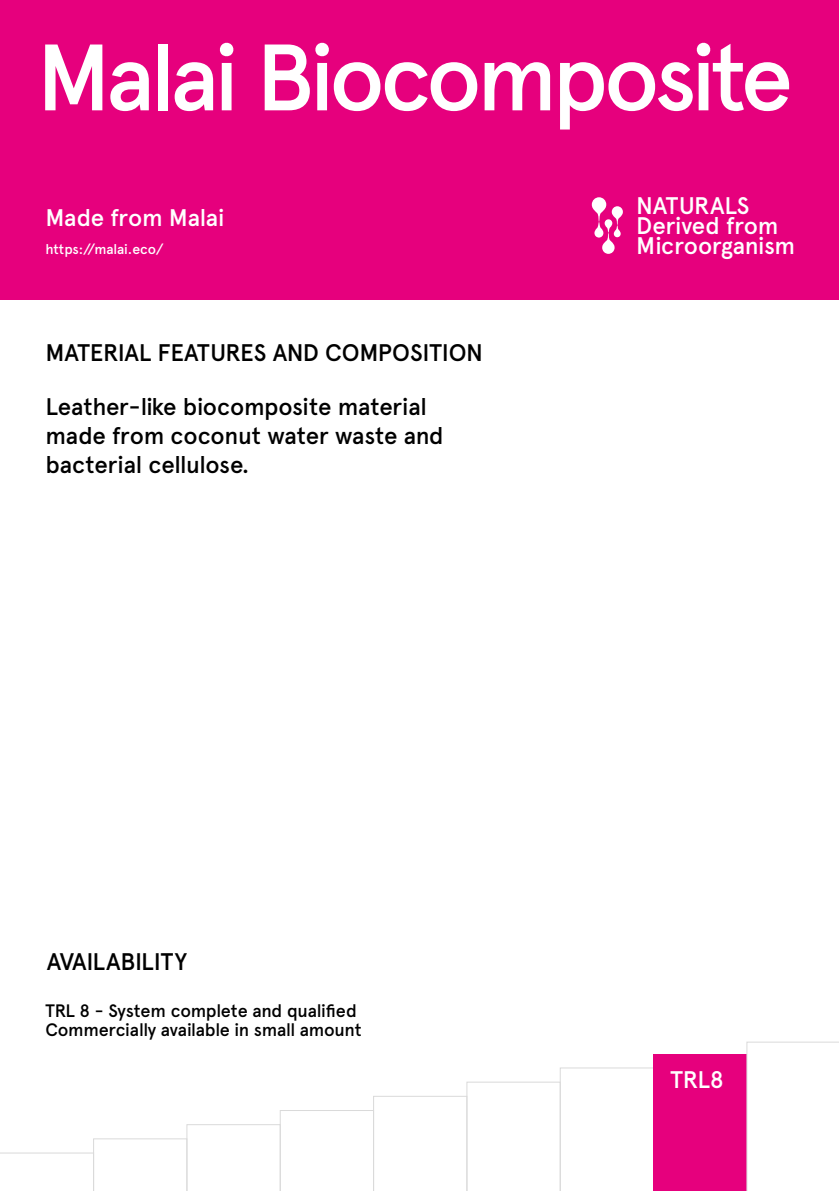
<style>
.page{position:relative;width:840px;height:1191px;background:#fff}
.page>*{position:absolute;margin:0;border:0;box-sizing:border-box;transform-origin:0 0}
.t1{font:500 94px "Apercu";letter-spacing:-.055em;color:#fff}
.t2{font:500 24px/28.8px "Apercu";letter-spacing:-.01em;color:#000}
.t3{font:500 24px/20px "Apercu";letter-spacing:-.015em;color:#fff}
.t4{font:500 18px/19px "Apercu";letter-spacing:-.015em;color:#000}
.t5{font:500 14px "Apercu";letter-spacing:-.01em;color:#fff}
</style>
<div class="page">
<div style="left:0;top:1px;width:838px;height:298px;background:#e6007d"></div>
<svg style="left:0;top:1067px;width:653px;height:124px"></svg>
<div style="left:653px;top:1054px;width:93px;height:137px;background:#e6007d"></div>
<svg style="left:746px;top:1041px;width:92px;height:150px"></svg>
<svg style="left:591px;top:197px;width:31px;height:57px"></svg>
<h1 class="t1" style="left:36px;top:21px;width:757px">Malai Biocomposite</h1>
<p class="t3" style="left:45px;top:207px;width:180px">Made from Malai</p>
<p class="t3" style="left:636px;top:196px;width:144px">NATURALS<br>Derived from</p>
<p class="t5" style="left:45px;top:241px;width:120px">https://malai.eco/</p>
<p class="t3" style="left:636px;top:236px;width:160px">Microorganism</p>
<p class="t2" style="left:45px;top:339px;width:439px">MATERIAL FEATURES AND COMPOSITION</p>
<p class="t2" style="left:45px;top:392px;width:399px">Leather-like biocomposite material made from coconut water waste and bacterial cellulose.</p>
<p class="t2" style="left:47px;top:947px;width:142px">AVAILABILITY</p>
<p class="t4" style="left:45px;top:1001px;width:317px">TRL 8 - System complete and qualified<br>Commercially available in small amount</p>
<p class="t3" style="left:670px;top:1070px;width:55px">TRL8</p>
</div>
